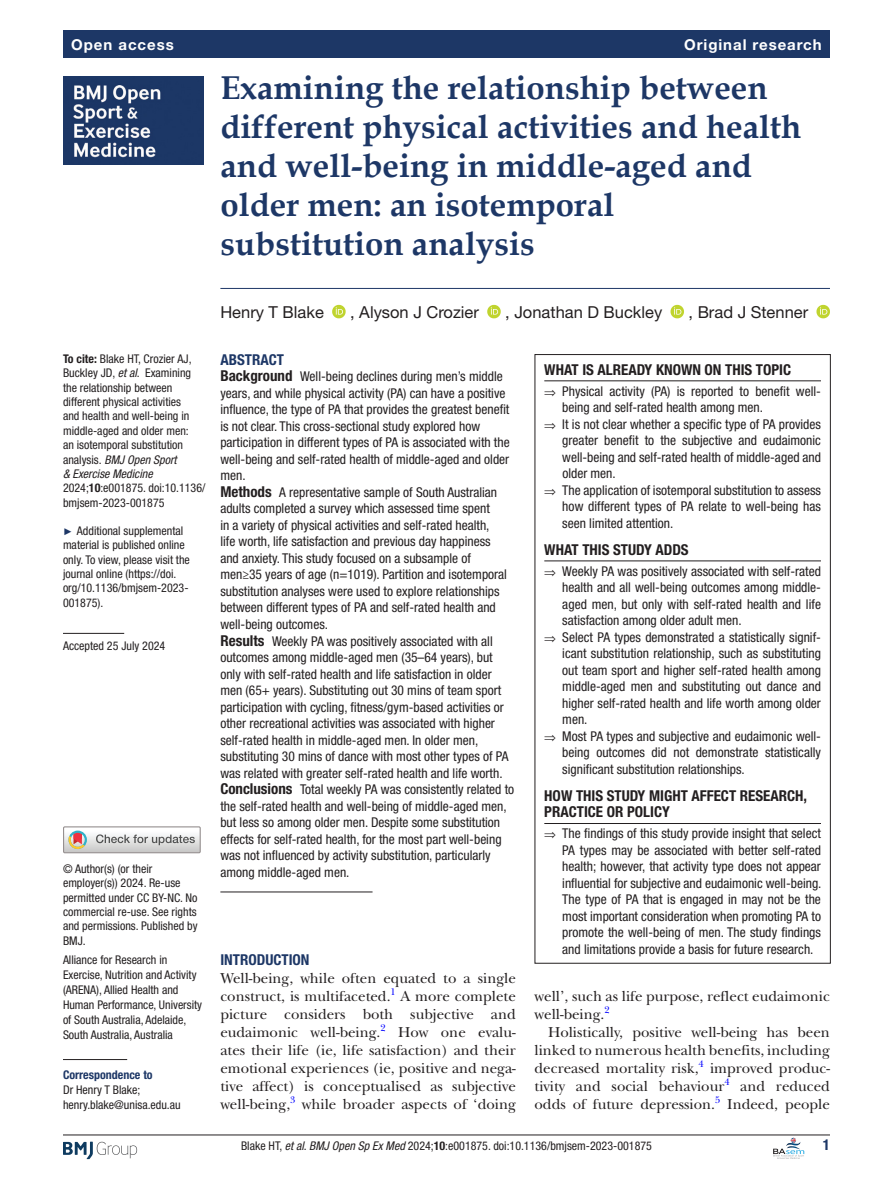
<style>
.page{position:relative;width:893px;height:1191px;background:#fff}
.page>*{position:absolute;margin:0;border:0;box-sizing:border-box;transform-origin:0 0}
.t1{font:700 33px/39px "Book Antiqua";color:#1d3766}
.t2{font:16.5px "Helvetica Neue LT Std";color:#231f20}
.t3{font:15px/18px "New Baskerville";color:#231f20}
.t4{font:700 condensed 15px/16.5px "Helvetica Neue LT Std";color:#231f20}
.t5{font:700 15px "Helvetica Neue LT Std";letter-spacing:.065em;color:#fff}
.t6{font:700 condensed 15px "Helvetica Neue LT Std";color:#1d3766}
.t7{font:condensed 13.5px/16.5px "Helvetica Neue LT Std";color:#231f20}
.t8{font:condensed 12px/14.4px "Helvetica Neue LT Std";color:#231f20}
.t9{font:700 condensed 12px "Helvetica Neue LT Std";color:#1d3766}
.t10{font:9.9px "New Baskerville";color:#00f}
.s1{font-weight:700}
.s2{font-style:italic}
.s3{font-family:"Arial";font-stretch:normal;font-size:9.75px;color:#1d3766}
.s4{font-weight:700;font-size:15px}
</style>
<div class="page">
<hr style="left:63px;top:1134px;width:767px;height:1px;background:#231f20">
<svg style="left:63px;top:1141px;width:74px;height:18px"></svg>
<svg style="left:773px;top:1137px;width:31px;height:22px"></svg>
<div style="left:63px;top:31px;width:767px;height:27px;background:#1d3766"></div>
<hr style="left:220px;top:288px;width:610px;height:1px;background:#1d3766">
<svg style="left:332px;top:305px;width:14px;height:13px"></svg>
<svg style="left:487px;top:305px;width:14px;height:13px"></svg>
<svg style="left:670px;top:305px;width:14px;height:13px"></svg>
<svg style="left:816px;top:305px;width:14px;height:13px"></svg>
<hr style="left:63px;top:633px;width:61px;height:1px;background:#231f20">
<hr style="left:63px;top:1059px;width:64px;height:1px;background:#231f20">
<div style="left:63px;top:826px;width:138px;height:27px;border:1px solid #969090"></div>
<svg style="left:64px;top:827px;width:136px;height:25px"></svg>
<img style="left:63px;top:77px;width:140px;height:88px">
<hr style="left:220px;top:891px;width:153px;height:1px;background:#231f20">
<hr style="left:544px;top:380px;width:277px;height:1px;background:#231f20">
<hr style="left:544px;top:560px;width:277px;height:1px;background:#231f20">
<hr style="left:544px;top:823px;width:277px;height:1px;background:#231f20">
<p class="t5" style="left:71px;top:35px;width:104px">Open access</p>
<p class="t5" style="left:684px;top:35px;width:139px">Original research</p>
<h1 class="t1" style="left:220px;top:68px;width:582px">Examining the relationship between different physical activities and health and well-being in middle-aged and older men: an isotemporal substitution analysis</h1>
<p class="t8" style="left:63px;top:351px;width:144px"><span class="s1">To cite:</span> Blake HT, Crozier AJ,<br>Buckley JD, <span class="s2">et al</span>. Examining the relationship between different physical activities<br>and health and well-being in middle-aged and older men:<br>an isotemporal substitution analysis. <span class="s2">BMJ Open Sport<br>&amp; Exercise Medicine<br></span>2024;<span class="s1">10</span>:e001875. doi:10.1136/ bmjsem-2023-001875</p>
<p class="t8" style="left:63px;top:523px;width:128px"><span class="s3">►</span> Additional supplemental material is published online only. To view, please visit the journal online (https://doi. org/10.1136/bmjsem-2023-<br>001875).</p>
<p class="t8" style="left:63px;top:638px;width:104px">Accepted 25 July 2024</p>
<p class="t8" style="left:63px;top:861px;width:136px">© Author(s) (or their employer(s)) 2024. Re-use permitted under CC BY-NC. No commercial re-use. See rights and permissions. Published by<br>BMJ.</p>
<p class="t8" style="left:63px;top:952px;width:141px;line-height:15px">Alliance for Research in<br>Exercise, Nutrition and Activity (ARENA), Allied Health and<br>Human Performance, University of South Australia, Adelaide,<br>South Australia, Australia</p>
<p class="t9" style="left:63px;top:1068px;width:91px">Correspondence to</p>
<p class="t8" style="left:63px;top:1082px;width:119px;line-height:15px">Dr Henry T Blake; henry.blake@unisa.edu.au</p>
<p class="t2" style="left:220px;top:303px;width:105px">Henry T Blake</p>
<p class="t2" style="left:350px;top:303px;width:130px">, Alyson J Crozier</p>
<p class="t2" style="left:505px;top:303px;width:158px">, Jonathan D Buckley</p>
<p class="t2" style="left:688px;top:303px;width:121px">, Brad J Stenner</p>
<p class="t6" style="left:220px;top:350px;width:65px">ABSTRACT</p>
<p class="t7" style="left:220px;top:368px;width:295px"><span class="s4">Background</span> Well-being declines during men’s middle years, and while physical activity (PA) can have a positive influence, the type of PA that provides the greatest benefit is not clear. This cross-sectional study explored how participation in different types of PA is associated with the well-being and self-rated health of middle-aged and older men.<br><span class="s4">Methods</span> A representative sample of South Australian adults completed a survey which assessed time spent<br>in a variety of physical activities and self-rated health,<br>life worth, life satisfaction and previous day happiness<br>and anxiety. This study focused on a subsample of men≥35 years of age (n=1019). Partition and isotemporal substitution analyses were used to explore relationships between different types of PA and self-rated health and well-being outcomes.<br><span class="s4">Results</span> Weekly PA was positively associated with all outcomes among middle-aged men (35–64 years), but only with self-rated health and life satisfaction in older men (65+ years). Substituting out 30 mins of team sport participation with cycling, fitness/gym-based activities or other recreational activities was associated with higher self-rated health in middle-aged men. In older men, substituting 30 mins of dance with most other types of PA was related with greater self-rated health and life worth.<br><span class="s4">Conclusions</span> Total weekly PA was consistently related to the self-rated health and well-being of middle-aged men, but less so among older men. Despite some substitution effects for self-rated health, for the most part well-being was not influenced by activity substitution, particularly among middle-aged men.</p>
<p class="t6" style="left:220px;top:951px;width:91px">INTRODUCTION</p>
<p class="t3" style="left:220px;top:969px;width:297px">Well-being, while often equated to a single construct, is multifaceted.</p>
<p class="t10" style="left:391px;top:985px;width:7px">1</p>
<p class="t3" style="left:220px;top:987px;width:297px;text-align:justify;text-indent:180px">A more complete picture considers both subjective and eudaimonic well-being.</p>
<p class="t10" style="left:380px;top:1021px;width:7px">2</p>
<p class="t3" style="left:220px;top:1023px;width:297px;text-align:justify;text-indent:178px">How one evalu&shy;ates their life (ie, life satisfaction) and their emotional experiences (ie, positive and nega&shy;tive affect) is conceptualised as subjective well-being,</p>
<p class="t10" style="left:290px;top:1093px;width:7px">3</p>
<p class="t3" style="left:302px;top:1095px;width:215px">while broader aspects of ‘doing</p>
<p class="t4" style="left:544px;top:361px;width:248px">WHAT IS ALREADY KNOWN ON THIS TOPIC</p>
<p class="t7" style="left:544px;top:382px;width:278px">⇒ Physical activity (PA) is reported to benefit well-</p>
<p class="t7" style="left:562px;top:399px;width:202px">being and self-rated health among men.</p>
<p class="t7" style="left:544px;top:415px;width:278px">⇒ It is not clear whether a specific type of PA provides</p>
<p class="t7" style="left:562px;top:432px;width:260px">greater benefit to the subjective and eudaimonic</p>
<p class="t7" style="left:562px;top:448px;width:260px">well-being and self-rated health of middle-aged and</p>
<p class="t7" style="left:562px;top:465px;width:55px">older men.</p>
<p class="t7" style="left:544px;top:481px;width:278px">⇒ The application of isotemporal substitution to assess</p>
<p class="t7" style="left:562px;top:498px;width:260px">how different types of PA relate to well-being has</p>
<p class="t7" style="left:562px;top:514px;width:113px">seen limited attention.</p>
<p class="t4" style="left:544px;top:541px;width:146px">WHAT THIS STUDY ADDS</p>
<p class="t7" style="left:544px;top:562px;width:278px">⇒ Weekly PA was positively associated with self-rated</p>
<p class="t7" style="left:562px;top:579px;width:260px">health and all well-being outcomes among middle-</p>
<p class="t7" style="left:562px;top:595px;width:260px">aged men, but only with self-rated health and life</p>
<p class="t7" style="left:562px;top:612px;width:181px">satisfaction among older adult men.</p>
<p class="t7" style="left:544px;top:628px;width:278px">⇒ Select PA types demonstrated a statistically signif-</p>
<p class="t7" style="left:562px;top:645px;width:260px">icant substitution relationship, such as substituting</p>
<p class="t7" style="left:562px;top:661px;width:260px">out team sport and higher self-rated health among</p>
<p class="t7" style="left:562px;top:678px;width:260px">middle-aged men and substituting out dance and</p>
<p class="t7" style="left:562px;top:694px;width:260px">higher self-rated health and life worth among older</p>
<p class="t7" style="left:562px;top:711px;width:27px">men.</p>
<p class="t7" style="left:544px;top:727px;width:278px">⇒ Most PA types and subjective and eudaimonic well-</p>
<p class="t7" style="left:562px;top:744px;width:260px">being outcomes did not demonstrate statistically</p>
<p class="t7" style="left:562px;top:760px;width:184px">significant substitution relationships.</p>
<p class="t4" style="left:544px;top:787px;width:264px">HOW THIS STUDY MIGHT AFFECT RESEARCH,<br>PRACTICE OR POLICY</p>
<p class="t7" style="left:562px;top:825px;width:261px;text-align:justify;text-indent:-18px">⇒ The findings of this study provide insight that select PA types may be associated with better self-rated health; however, that activity type does not appear influential for subjective and eudaimonic well-being.<br>The type of PA that is engaged in may not be the most important consideration when promoting PA to promote the well-being of men. The study findings and limitations provide a basis for future research.</p>
<p class="t3" style="left:535px;top:987px;width:297px">well’, such as life purpose, reflect eudaimonic well-being.</p>
<p class="t10" style="left:604px;top:1003px;width:7px">2</p>
<p class="t3" style="left:535px;top:1023px;width:297px;text-align:justify;text-indent:14px">Holistically, positive well-being has been linked to numerous health benefits, including decreased mortality risk,</p>
<p class="t10" style="left:699px;top:1057px;width:7px">4</p>
<p class="t3" style="left:535px;top:1059px;width:297px;text-indent:175px">improved produc&shy;tivity and social behaviour</p>
<p class="t10" style="left:724px;top:1075px;width:7px">4</p>
<p class="t3" style="left:740px;top:1077px;width:91px">and reduced</p>
<p class="t3" style="left:535px;top:1095px;width:182px">odds of future depression.</p>
<p class="t10" style="left:715px;top:1093px;width:7px">5</p>
<p class="t3" style="left:727px;top:1095px;width:104px">Indeed, people</p>
<p class="t8" style="left:241px;top:1138px;width:412px">Blake HT, <span class="s2">et al</span>. <span class="s2">BMJ Open Sp Ex Med</span> 2024;<span class="s1">10</span>:e001875. doi:10.1136/bmjsem-2023-001875</p>
<p class="t6" style="left:823px;top:1135px;width:9px">1</p>
</div>
